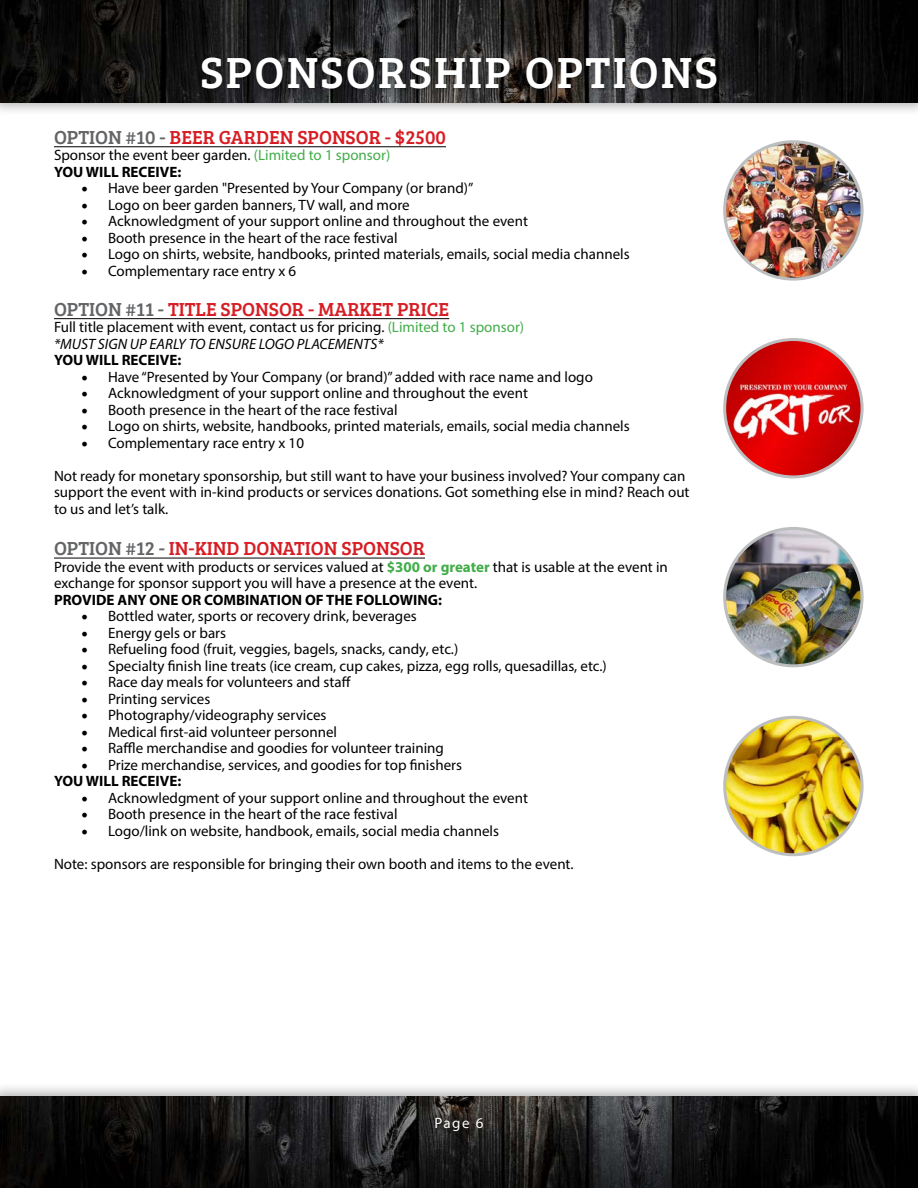
<style>
.page{position:relative;width:918px;height:1188px;background:#fff}
.page>*{position:absolute;margin:0;border:0;box-sizing:border-box;transform-origin:0 0}
.t1{font:45px "Bree Serif";letter-spacing:.05em;color:#fff}
.t2{font:19.5px "Bree Serif";color:#d71d24}
.t3{font:15px/16.5px "Myriad Pro";color:#000}
.t4{font:700 15px "Myriad Pro";color:#000}
.t5{font:15px "Myriad Pro";color:#fff}
.s1{color:#636466}
.s2{color:#41ad49}
.s3{font-weight:700}
.s4{font-family:"Minion Pro";font-size:18px}
.s5{font-style:italic}
.s6{font-weight:700;color:#41ad49}
</style>
<div class="page">
<div style="left:0;top:0;width:918px;height:117px;background:#000;opacity:.3"></div>
<img style="left:0;top:0;width:918px;height:103px">
<div style="left:0;top:1082px;width:918px;height:106px;background:#000;opacity:.3"></div>
<img style="left:0;top:1096px;width:918px;height:92px">
<div style="left:198px;top:55px;width:522px;height:39px;background:#000;opacity:.3"></div>
<hr style="left:54px;top:146px;width:392px;height:1px;background:#000">
<hr style="left:54px;top:318px;width:395px;height:1px;background:#000">
<hr style="left:54px;top:558px;width:371px;height:1px;background:#000">
<img style="left:725px;top:528px;width:137px;height:138px;border-radius:69px">
<div style="left:723px;top:527px;width:141px;height:140px;border:3px solid #bcbec0;border-radius:50%"></div>
<img style="left:725px;top:340px;width:137px;height:137px;border-radius:69px">
<div style="left:723px;top:338px;width:141px;height:140px;border:3px solid #bcbec0;border-radius:50%"></div>
<img style="left:725px;top:717px;width:137px;height:138px;border-radius:69px">
<div style="left:723px;top:716px;width:141px;height:140px;border:3px solid #bcbec0;border-radius:50%"></div>
<img style="left:725px;top:142px;width:137px;height:137px;border-radius:69px">
<div style="left:723px;top:140px;width:141px;height:141px;border:3px solid #bcbec0;border-radius:50%"></div>
<h1 class="t1" style="left:200px;top:40px;width:519px">SPONSORSHIP OPTIONS</h1>
<h2 class="t2" style="left:54px;top:123px;width:393px"><span class="s1">OPTION #10 -</span> BEER GARDEN SPONSOR - $2500</h2>
<p class="t3" style="left:54px;top:147px;width:338px">Sponsor the event beer garden. <span class="s2">(Limited to 1 sponsor)<br></span><span class="s3">YOU WILL RECEIVE:</span></p>
<p class="t3" style="left:81px;top:180px;width:394px"><span class="s4">•</span> Have beer garden "Presented by Your Company (or brand)”</p>
<p class="t3" style="left:81px;top:196px;width:330px"><span class="s4">•</span> Logo on beer garden banners, TV wall, and more</p>
<p class="t3" style="left:81px;top:213px;width:448px"><span class="s4">•</span> Acknowledgment of your support online and throughout the event</p>
<p class="t3" style="left:81px;top:229px;width:318px"><span class="s4">•</span> Booth presence in the heart of the race festival</p>
<p class="t3" style="left:81px;top:246px;width:550px"><span class="s4">•</span> Logo on shirts, website, handbooks, printed materials, emails, social media channels</p>
<p class="t3" style="left:81px;top:262px;width:217px"><span class="s4">•</span> Complementary race entry x 6</p>
<h2 class="t2" style="left:54px;top:295px;width:397px"><span class="s1">OPTION #11 -</span> TITLE SPONSOR - MARKET PRICE</h2>
<p class="t3" style="left:54px;top:319px;width:472px">Full title placement with event, contact us for pricing. <span class="s2">(Limited to 1 sponsor) </span><span class="s5">*MUST SIGN UP EARLY TO ENSURE LOGO PLACEMENTS*</span></p>
<p class="t4" style="left:54px;top:350px;width:129px">YOU WILL RECEIVE:</p>
<p class="t3" style="left:81px;top:368px;width:513px"><span class="s4">•</span> Have “Presented by Your Company (or brand)” added with race name and logo</p>
<p class="t3" style="left:81px;top:385px;width:448px"><span class="s4">•</span> Acknowledgment of your support online and throughout the event</p>
<p class="t3" style="left:81px;top:401px;width:318px"><span class="s4">•</span> Booth presence in the heart of the race festival</p>
<p class="t3" style="left:81px;top:418px;width:550px"><span class="s4">•</span> Logo on shirts, website, handbooks, printed materials, emails, social media channels</p>
<p class="t3" style="left:81px;top:434px;width:225px"><span class="s4">•</span> Complementary race entry x 10</p>
<p class="t3" style="left:54px;top:467px;width:637px">Not ready for monetary sponsorship, but still want to have your business involved? Your company can support the event with in-kind products or services donations. Got something else in mind? Reach out to us and let’s talk.</p>
<h2 class="t2" style="left:54px;top:534px;width:373px"><span class="s1">OPTION #12 -</span> IN-KIND DONATION SPONSOR</h2>
<p class="t3" style="left:54px;top:558px;width:615px">Provide the event with products or services valued at <span class="s6">$300 or greater</span> that is usable at the event in exchange for sponsor support you will have a presence at the event.</p>
<p class="t4" style="left:54px;top:590px;width:389px">PROVIDE ANY ONE OR COMBINATION OF THE FOLLOWING:</p>
<p class="t3" style="left:81px;top:608px;width:337px"><span class="s4">•</span> Bottled water, sports or recovery drink, beverages</p>
<p class="t3" style="left:81px;top:624px;width:147px"><span class="s4">•</span> Energy gels or bars</p>
<p class="t3" style="left:81px;top:641px;width:379px"><span class="s4">•</span> Refueling food (fruit, veggies, bagels, snacks, candy, etc.)</p>
<p class="t3" style="left:81px;top:657px;width:527px"><span class="s4">•</span> Specialty finish line treats (ice cream, cup cakes, pizza, egg rolls, quesadillas, etc.)</p>
<p class="t3" style="left:81px;top:674px;width:271px"><span class="s4">•</span> Race day meals for volunteers and staff</p>
<p class="t3" style="left:81px;top:690px;width:131px"><span class="s4">•</span> Printing services</p>
<p class="t3" style="left:81px;top:707px;width:247px"><span class="s4">•</span> Photography/videography services</p>
<p class="t3" style="left:81px;top:723px;width:258px"><span class="s4">•</span> Medical first-aid volunteer personnel</p>
<p class="t3" style="left:81px;top:740px;width:364px"><span class="s4">•</span> Raffle merchandise and goodies for volunteer training</p>
<p class="t3" style="left:54px;top:756px;width:410px;text-indent:27px"><span class="s4">•</span> Prize merchandise, services, and goodies for top finishers<br><span class="s3">YOU WILL RECEIVE:</span></p>
<p class="t3" style="left:81px;top:789px;width:448px"><span class="s4">•</span> Acknowledgment of your support online and throughout the event</p>
<p class="t3" style="left:81px;top:806px;width:318px"><span class="s4">•</span> Booth presence in the heart of the race festival</p>
<p class="t3" style="left:81px;top:822px;width:420px"><span class="s4">•</span> Logo/link on website, handbook, emails, social media channels</p>
<p class="t3" style="left:54px;top:855px;width:521px">Note: sponsors are responsible for bringing their own booth and items to the event.</p>
<p class="t5" style="left:434px;top:1114px;width:51px">Page 6</p>
</div>
